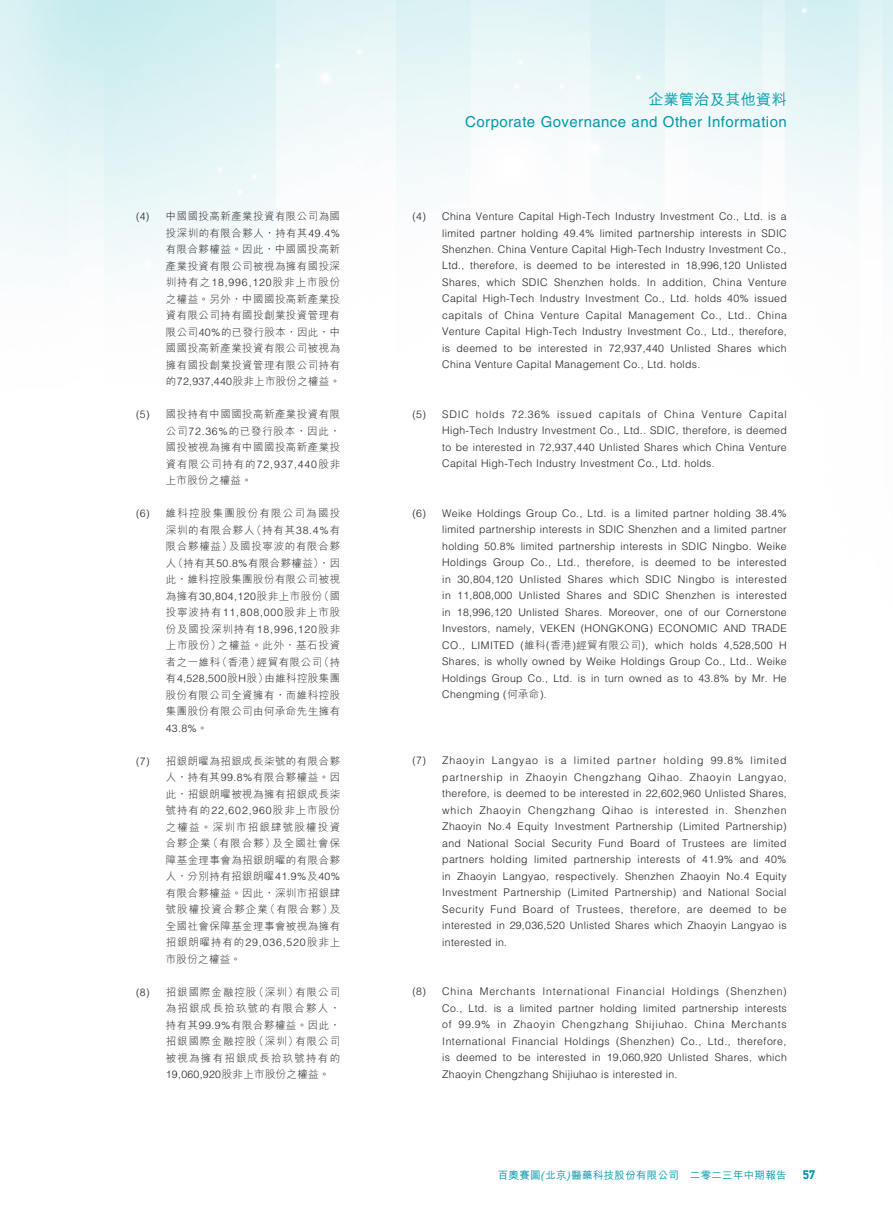
<style>
.page{position:relative;width:893px;height:1212px;background:#fff}
.page>*{position:absolute;margin:0;border:0;box-sizing:border-box;transform-origin:0 0}
.t1{font:15px "Helvetica LT Std";letter-spacing:.03em;color:#0099a9}
.t2{font:500 15px "M Hei HK";letter-spacing:.03em;color:#0099a9}
.t3{font:12px "DIN Mittelschrift Std";color:#0099a9}
.t4{font:300 10.5px/16.5px "Helvetica LT Std";letter-spacing:.03em;color:#231f20;text-align:justify}
.t5{font:300 10.5px/16.5px "M Hei HK";letter-spacing:.04em;color:#231f20;text-align:justify}
.t6{font:500 10.5px "M Hei HK";letter-spacing:.03em;color:#0099a9}
.s1{font-family:"Helvetica LT Std"}
.s2{font-family:"M Hei HK"}
.s3{font-family:"Helvetica LT Std";font-weight:400;font-style:italic}
</style>
<div class="page">
<p class="t5" style="left:166px;top:208px;width:176px;text-indent:-30px"><span class="s1">(4)</span> 中國國投高新產業投資有限公司為國投深圳的有限合夥人，持有其<span class="s1">49.4%</span>有限合夥權益。因此，中國國投高新產業投資有限公司被視為擁有國投深圳持有之<span class="s1">18,996,120</span>股非上市股份之權益。另外，中國國投高新產業投資有限公司持有國投創業投資管理有限公司<span class="s1">40%</span>的已發行股本，因此，中國國投高新產業投資有限公司被視為擁有國投創業投資管理有限公司持有的<span class="s1">72,937,440</span>股非上市股份之權益。</p>
<p class="t5" style="left:166px;top:406px;width:176px;text-indent:-30px"><span class="s1">(5)</span> 國投持有中國國投高新產業投資有限公司<span class="s1">72.36%</span>的已發行股本，因此，國投被視為擁有中國國投高新產業投資有限公司持有的<span class="s1">72,937,440</span>股非上市股份之權益。</p>
<p class="t5" style="left:166px;top:505px;width:176px;text-indent:-30px"><span class="s1">(6)</span> 維科控股集團股份有限公司為國投深圳的有限合夥人（持有其<span class="s1">38.4%</span>有限合夥權益）及國投寧波的有限合夥人（持有其<span class="s1">50.8%</span>有限合夥權益），因此，維科控股集團股份有限公司被視為擁有<span class="s1">30,804,120</span>股非上市股份（國投寧波持有<span class="s1">11,808,000</span>股非上市股份及國投深圳持有<span class="s1">18,996,120</span>股非上市股份）之權益。此外，基石投資者之一維科（香港）經貿有限公司（持有<span class="s1">4,528,500</span>股<span class="s1">H</span>股）由維科控股集團股份有限公司全資擁有，而維科控股集團股份有限公司由何承命先生擁有</p>
<p class="t4" style="left:166px;top:719px;width:43px">43.8%<span class="s2">。</span></p>
<p class="t5" style="left:166px;top:752px;width:176px;text-indent:-30px"><span class="s1">(7)</span> 招銀朗曜為招銀成長柒號的有限合夥人，持有其<span class="s1">99.8%</span>有限合夥權益。因此，招銀朗曜被視為擁有招銀成長柒號持有的<span class="s1">22,602,960</span>股非上市股份之權益。深圳市招銀肆號股權投資合夥企業（有限合夥）及全國社會保障基金理事會為招銀朗曜的有限合夥人，分別持有招銀朗曜<span class="s1">41.9%</span>及<span class="s1">40%</span>有限合夥權益。因此，深圳市招銀肆號股權投資合夥企業（有限合夥）及全國社會保障基金理事會被視為擁有招銀朗曜持有的<span class="s1">29,036,520</span>股非上市股份之權益。</p>
<p class="t5" style="left:166px;top:983px;width:176px;text-indent:-30px"><span class="s1">(8)</span> 招銀國際金融控股（深圳）有限公司為招銀成長拾玖號的有限合夥人，持有其<span class="s1">99.9%</span>有限合夥權益。因此，招銀國際金融控股（深圳）有限公司被視為擁有招銀成長拾玖號持有的</p>
<p class="t4" style="left:166px;top:1066px;width:165px">19,060,920<span class="s2">股非上市股份之權益。</span></p>
<h1 class="t2" style="left:648px;top:88px;width:140px">企業管治及其他資料</h1>
<h1 class="t1" style="left:465px;top:113px;width:323px">Corporate Governance and Other Information</h1>
<p class="t4" style="left:442px;top:208px;width:346px;text-indent:-30px">(4) China Venture Capital High-Tech Industry Investment Co., Ltd. is a limited partner holding 49.4% limited partnership interests in SDIC Shenzhen. China Venture Capital High-Tech Industry Investment Co., Ltd., therefore, is deemed to be interested in 18,996,120 Unlisted Shares, which SDIC Shenzhen holds. In addition, China Venture Capital High-Tech Industry Investment Co., Ltd. holds 40% issued capitals of China Venture Capital Management Co., Ltd.. China Venture Capital High-Tech Industry Investment Co., Ltd., therefore, is deemed to be interested in 72,937,440 Unlisted Shares which China Venture Capital Management Co., Ltd. holds.</p>
<p class="t4" style="left:442px;top:406px;width:346px;text-indent:-30px">(5) SDIC holds 72.36% issued capitals of China Venture Capital High-Tech Industry Investment Co., Ltd.. SDIC, therefore, is deemed to be interested in 72,937,440 Unlisted Shares which China Venture Capital High-Tech Industry Investment Co., Ltd. holds.</p>
<p class="t4" style="left:442px;top:505px;width:346px;text-indent:-30px">(6) Weike Holdings Group Co., Ltd. is a limited partner holding 38.4% limited partnership interests in SDIC Shenzhen and a limited partner holding 50.8% limited partnership interests in SDIC Ningbo. Weike Holdings Group Co., Ltd., therefore, is deemed to be interested in 30,804,120 Unlisted Shares which SDIC Ningbo is interested in 11,808,000 Unlisted Shares and SDIC Shenzhen is interested in 18,996,120 Unlisted Shares. Moreover, one of our Cornerstone Investors, namely, VEKEN (HONGKONG) ECONOMIC AND TRADE CO., LIMITED (<span class="s2">維科</span>(<span class="s2">香港</span>)<span class="s2">經貿有限公司</span>), which holds 4,528,500 H Shares, is wholly owned by Weike Holdings Group Co., Ltd.. Weike Holdings Group Co., Ltd. is in turn owned as to 43.8% by Mr. He Chengming (<span class="s2">何承命</span>).</p>
<p class="t4" style="left:442px;top:752px;width:346px;text-indent:-30px">(7) Zhaoyin Langyao is a limited partner holding 99.8% limited partnership in Zhaoyin Chengzhang Qihao. Zhaoyin Langyao, therefore, is deemed to be interested in 22,602,960 Unlisted Shares, which Zhaoyin Chengzhang Qihao is interested in. Shenzhen Zhaoyin No.4 Equity Investment Partnership (Limited Partnership) and National Social Security Fund Board of Trustees are limited partners holding limited partnership interests of 41.9% and 40% in Zhaoyin Langyao, respectively. Shenzhen Zhaoyin No.4 Equity Investment Partnership (Limited Partnership) and National Social Security Fund Board of Trustees, therefore, are deemed to be interested in 29,036,520 Unlisted Shares which Zhaoyin Langyao is interested in.</p>
<p class="t4" style="left:442px;top:983px;width:346px;text-indent:-30px">(8) China Merchants International Financial Holdings (Shenzhen)<br>Co., Ltd. is a limited partner holding limited partnership interests of 99.9% in Zhaoyin Chengzhang Shijiuhao. China Merchants International Financial Holdings (Shenzhen) Co., Ltd., therefore, is deemed to be interested in 19,060,920 Unlisted Shares, which Zhaoyin Chengzhang Shijiuhao is interested in.</p>
<p class="t6" style="left:498px;top:1168px;width:290px">百奧賽圖<span class="s3">(</span>北京<span class="s3">)</span>醫藥科技股份有限公司 二零二三年中期報告</p>
<p class="t3" style="left:803px;top:1167px;width:13px">57</p>
</div>
